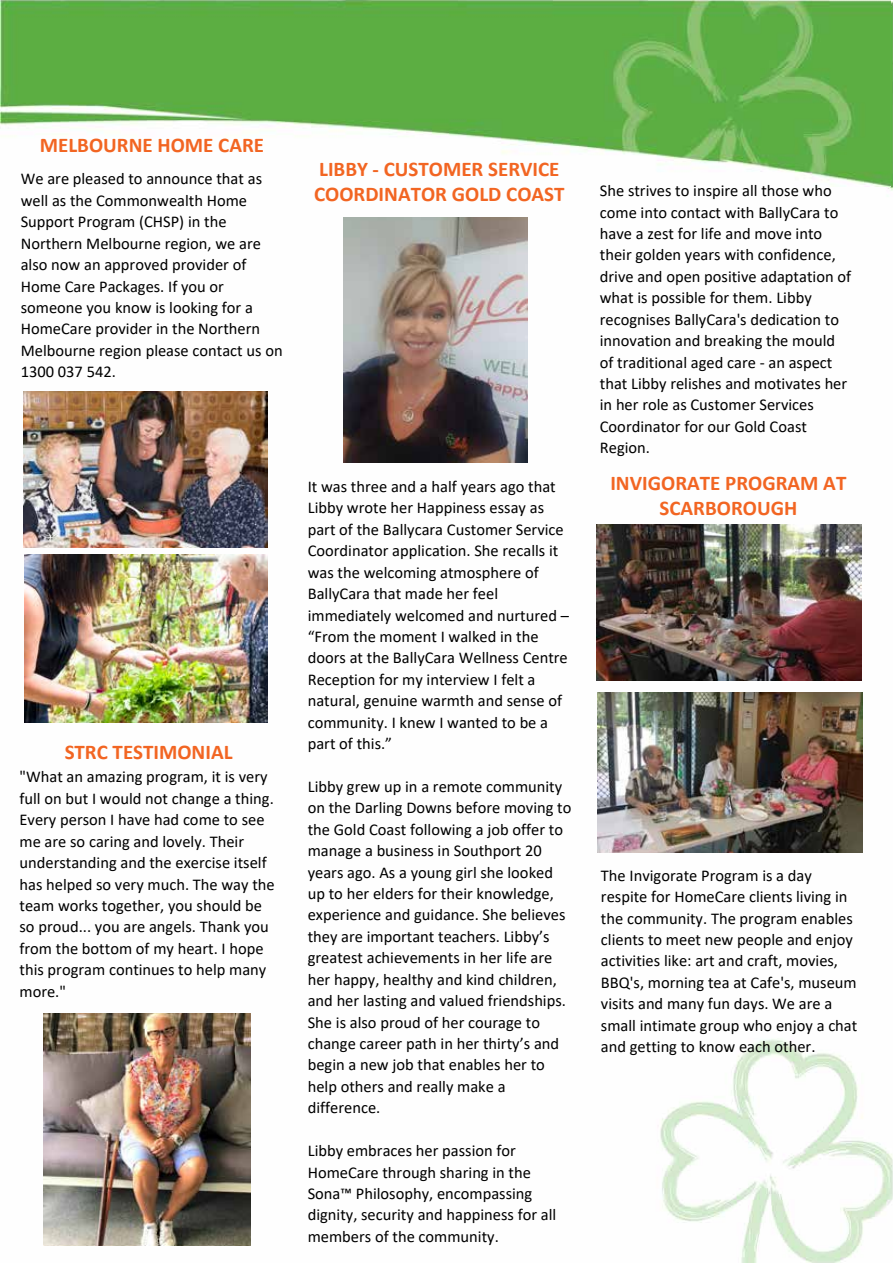
<style>
.page{position:relative;width:893px;height:1263px;background:#fff}
.page>*{position:absolute;margin:0;border:0;box-sizing:border-box;transform-origin:0 0}
.t1{font:700 21px/25.2px "Calibri";color:#f26522}
.t2{font:700 21px/25.2px "Calibri";color:#f26522;text-align:center}
.t3{font:16.5px/21.5px "Calibri";color:#000}
.s1{font-style:inherit}
</style>
<div class="page">
<img style="left:23px;top:2px;width:870px;height:1261px">
<img style="left:0;top:0;width:890px;height:187px">
<img style="left:43px;top:1013px;width:208px;height:233px">
<img style="left:596px;top:524px;width:265px;height:157px">
<img style="left:598px;top:693px;width:264px;height:160px">
<img style="left:24px;top:392px;width:244px;height:156px">
<img style="left:344px;top:218px;width:183px;height:245px">
<img style="left:25px;top:555px;width:243px;height:167px">
<p class="t2" style="left:40px;top:132px;width:226px">MELBOURNE HOME CARE</p>
<p class="t3" style="left:21px;top:168px;width:263px">We are pleased to announce that as well as the Commonwealth Home<br>Support Program (CHSP) in the<br>Northern Melbourne region, we are also now an approved provider of<br>Home Care Packages. If you or someone you know is looking for a<br>HomeCare provider in the Northern<br>Melbourne region please contact us on<br>1300 037 542.</p>
<p class="t1" style="left:314px;top:156px;width:252px">LIBBY - <span class="s1">CUSTOM</span>ER <span class="s1">S</span>ERV<span class="s1">ICE<br>COO</span>RDINATOR GOLD COAST</p>
<p class="t1" style="left:65px;top:739px;width:169px">STRC TESTIMONIAL</p>
<p class="t3" style="left:20px;top:766px;width:257px">"What an amazing program, it is very full on but I would not change a thing.<br>Every person I have had come to see me are so caring and lovely. Their understanding and the exercise itself has helped so very much. The way the team works together, you should be so proud... you are angels. Thank you from the bottom of my heart. I hope this program continues to help many more."</p>
<p class="t3" style="left:308px;top:475px;width:263px">It was three and a half years ago that Libby wrote her Happiness essay as part of the Ballycara Customer Service Coordinator application. She recalls it was the welcoming atmosphere of BallyCara that made her feel immediately welcomed and nurtured – “From the moment I walked in the doors at the BallyCara Wellness Centre Reception for my interview I felt a natural, genuine warmth and sense of community. I knew I wanted to be a part of this.”</p>
<p class="t3" style="left:308px;top:775px;width:265px">Libby grew up in a remote community on the Darling Downs before moving to the Gold Coast following a job offer to manage a business in Southport 20 years ago. As a young girl she looked up to her elders for their knowledge, experience and guidance. She believes they are important teachers. Libby’s greatest achievements in her life are her happy, healthy and kind children, and her lasting and valued friendships.<br>She is also proud of her courage to change career path in her thirty’s and begin a new job that enables her to help others and really make a difference.</p>
<p class="t3" style="left:308px;top:1139px;width:250px">Libby embraces her passion for<br>HomeCare through sharing in the<br>Sona™ Philosophy, encompassing dignity, security and happiness for all members of the community.</p>
<p class="t3" style="left:600px;top:179px;width:253px">She strives to inspire all those who come into contact with BallyCara to have a zest for life and move into their golden years with confidence, drive and open positive adaptation of what is possible for them. Libby recognises BallyCara's dedication to innovation and breaking the mould of traditional aged care - an aspect that Libby relishes and motivates her in her role as Customer Services<br>Coordinator for our Gold Coast<br>Region.</p>
<p class="t2" style="left:610px;top:470px;width:238px">INVIGORATE PROGRAM AT<br>SCARBOROUGH</p>
<p class="t3" style="left:601px;top:864px;width:258px">The Invigorate Program is a day respite for HomeCare clients living in the community. The program enables clients to meet new people and enjoy activities like: art and craft, movies, BBQ's, morning tea at Cafe's, museum visits and many fun days. We are a small intimate group who enjoy a chat and getting to know each other.</p>
</div>
